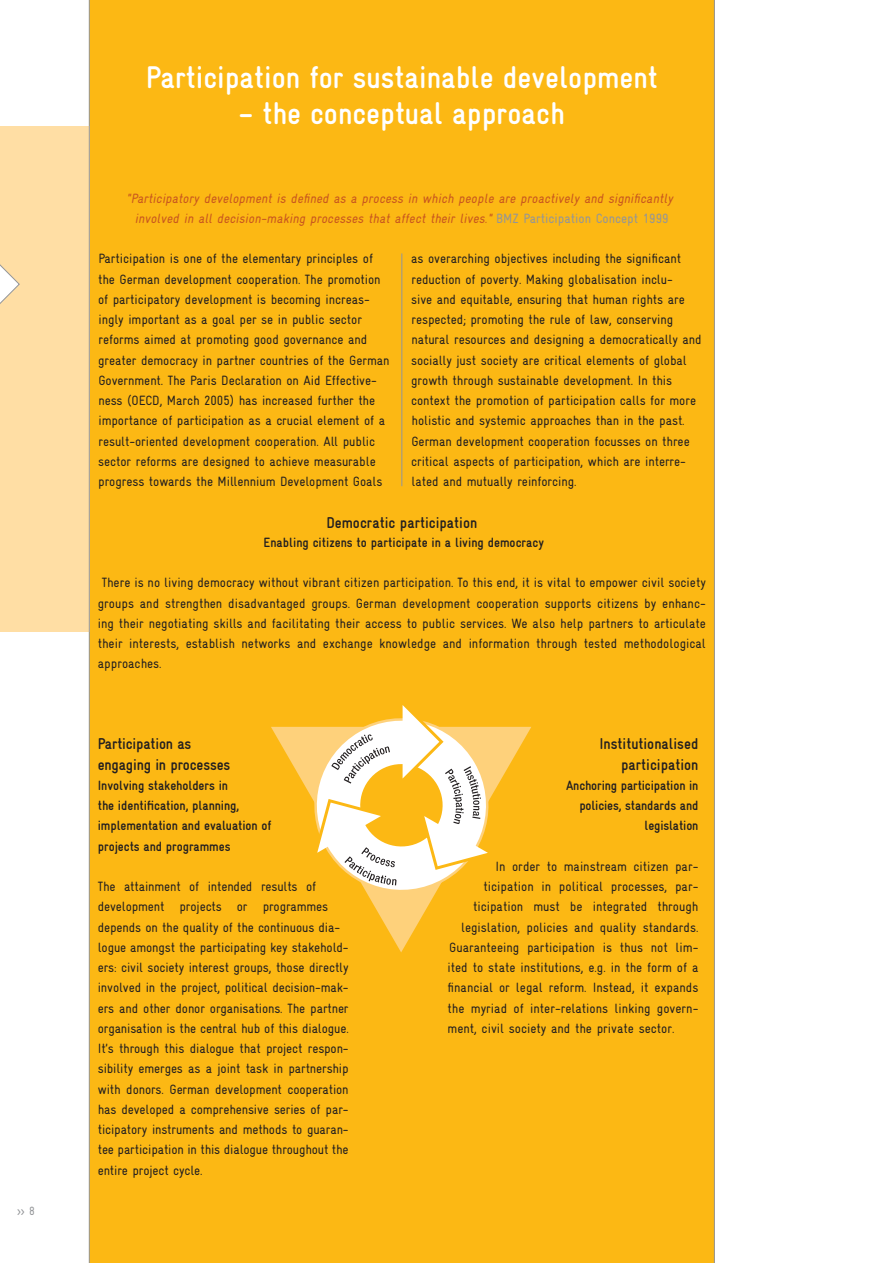
<style>
.page{position:relative;width:893px;height:1263px;background:#fff}
.page>*{position:absolute;margin:0;border:0;box-sizing:border-box;transform-origin:0 0}
.t1{font:700 condensed 31.5px "Gravur";color:#fff}
.t2{font:700 condensed 15.75px/20.2px "Gravur";color:#231f20}
.t3{font:condensed 13.5px/20.2px "Gravur";letter-spacing:-.005em;color:#231f20}
.t4{font:700 condensed 13.5px/20.2px "Gravur";letter-spacing:-.005em;color:#231f20}
.t5{font:italic condensed 13.5px/20.2px "Gravur";color:#c8561f;text-align:center}
.t6{font:condensed 12px "Gravur";color:#939598}
.s1{font-style:normal;color:#939598}
</style>
<div class="page">
<div style="left:89px;top:0;width:625px;height:1263px;background:#fcb814"></div>
<div style="left:0;top:126px;width:89px;height:505px;background:#ffdea4"></div>
<hr style="left:89px;top:0;width:1px;height:1263px;background:#939598">
<svg style="left:0;top:264px;width:20px;height:40px"></svg>
<hr style="left:714px;top:0;width:1px;height:1263px;background:#939598">
<hr style="left:402px;top:253px;width:1px;height:233px;background:#939598">
<svg style="left:271px;top:727px;width:260px;height:225px"></svg>
<svg style="left:300px;top:705px;width:203px;height:198px"></svg>
<p class="t6" style="left:17px;top:1204px;width:9px">&gt;&gt;</p>
<h1 class="t1" style="left:146px;top:60px;width:513px">Participation for sustainable development</h1>
<h1 class="t1" style="left:239px;top:96px;width:327px">– the conceptual approach</h1>
<p class="t5" style="left:126px;top:188px;width:551px">"Participatory development is defined as a process in which people are proactively and significantly involved in all decision-making processes that affect their lives." <span class="s1">B M Z Pa rt i c i p a t i o n C o n c e p t 1 9 9 9</span></p>
<p class="t3" style="left:98px;top:249px;width:293px">Participation is one of the elementary principles of the German development cooperation. The promotion of participatory development is becoming increas&shy;ingly important as a goal per se in public sector reforms aimed at promoting good governance and greater democracy in partner countries of the German Government. The Paris Declaration on Aid Effective&shy;ness (OECD, March 2005) has increased further the importance of participation as a crucial element of a result-oriented development cooperation. All public sector reforms are designed to achieve measurable progress towards the Millennium Development Goals</p>
<p class="t3" style="left:411px;top:249px;width:292px">as overarching objectives including the significant reduction of poverty. Making globalisation inclu-<br>sive and equitable, ensuring that human rights are respected; promoting the rule of law, conserving natural resources and designing a democratically and socially just society are critical elements of global growth through sustainable development. In this context the promotion of participation calls for more holistic and systemic approaches than in the past.<br>German development cooperation focusses on three critical aspects of participation, which are interre&shy;lated and mutually reinforcing.</p>
<p class="t2" style="left:326px;top:512px;width:152px">Democratic participation</p>
<p class="t4" style="left:264px;top:532px;width:282px">Enabling citizens to participate in a living democracy</p>
<p class="t3" style="left:98px;top:573px;width:610px;text-align:justify">There is no living democracy without vibrant citizen participation. To this end, it is vital to empower civil society groups and strengthen disadvantaged groups. German development cooperation supports citizens by enhanc&shy;ing their negotiating skills and facilitating their access to public services. We also help partners to articulate their interests, establish networks and exchange knowledge and information through tested methodological approaches.</p>
<p class="t2" style="left:98px;top:734px;width:134px">Participation as engaging in processes</p>
<p class="t4" style="left:98px;top:775px;width:175px">Involving stakeholders in<br>the identification, planning, implementation and evaluation of projects and programmes</p>
<p class="t3" style="left:98px;top:876px;width:252px">The attainment of intended results of development projects or programmes depends on the quality of the continuous dia&shy;logue amongst the participating key stakehold&shy;ers: civil society interest groups, those directly involved in the project, political decision-mak&shy;ers and other donor organisations. The partner organisation is the central hub of this dialogue.<br>It’s through this dialogue that project respon&shy;sibility emerges as a joint task in partnership with donors. German development cooperation has developed a comprehensive series of par&shy;ticipatory instruments and methods to guaran&shy;tee participation in this dialogue throughout the entire project cycle.</p>
<p class="t2" style="left:599px;top:734px;width:100px;text-align:right">Institutionalised participation</p>
<p class="t4" style="left:566px;top:775px;width:134px;text-align:right">Anchoring participation in policies, standards and legislation</p>
<p class="t3" style="left:496px;top:856px;width:204px">In order to mainstream citizen par-</p>
<p class="t3" style="left:484px;top:876px;width:216px">ticipation in political processes, par-</p>
<p class="t3" style="left:473px;top:897px;width:227px">ticipation must be integrated through</p>
<p class="t3" style="left:461px;top:917px;width:239px">legislation, policies and quality standards.</p>
<p class="t3" style="left:449px;top:937px;width:251px">Guaranteeing participation is thus not lim-</p>
<p class="t3" style="left:448px;top:957px;width:252px">ited to state institutions, e.g. in the form of a</p>
<p class="t3" style="left:448px;top:978px;width:252px">financial or legal reform. Instead, it expands</p>
<p class="t3" style="left:448px;top:998px;width:252px">the myriad of inter-relations linking govern-</p>
<p class="t3" style="left:448px;top:1018px;width:228px">ment, civil society and the private sector.</p>
</div>
